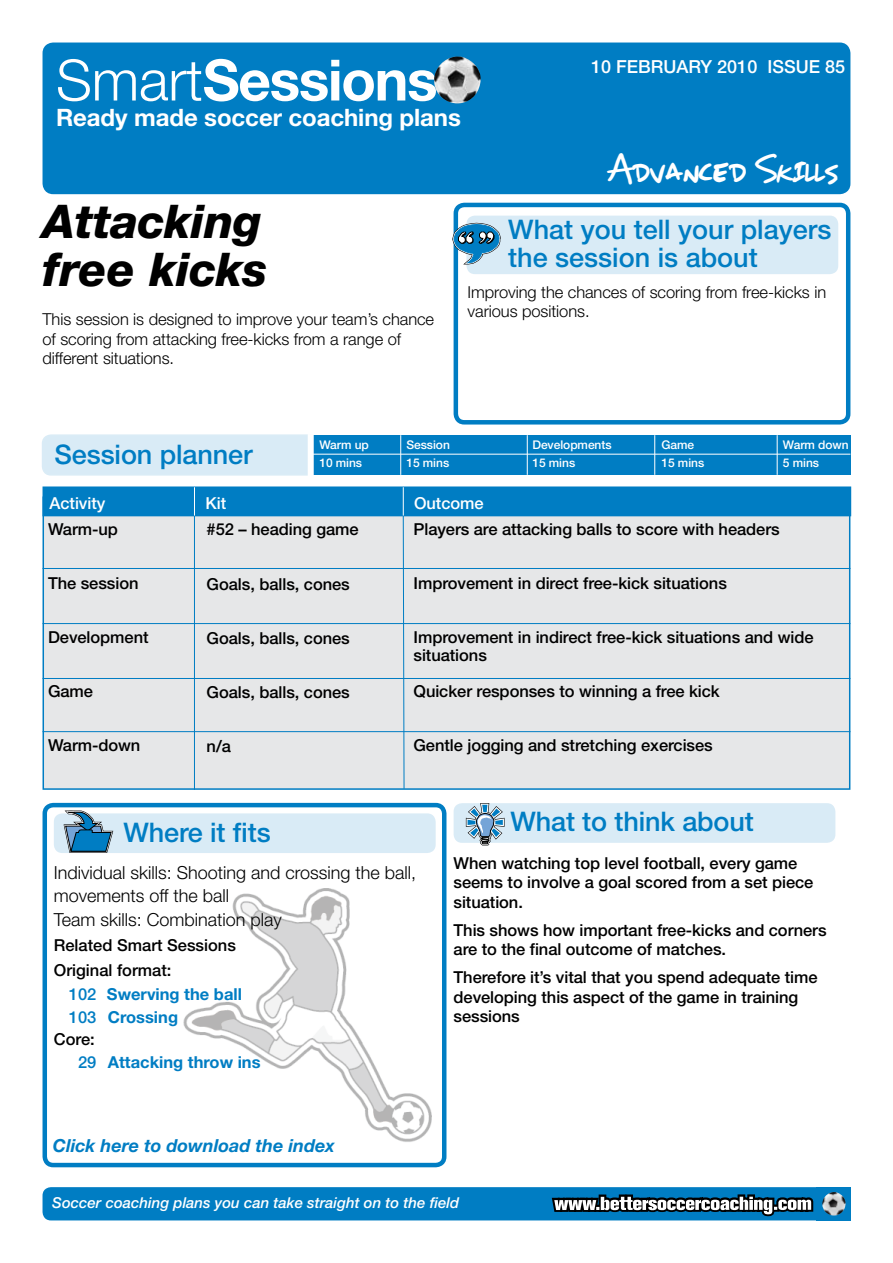
<style>
.page{position:relative;width:893px;height:1263px;background:#fff}
.page>*{position:absolute;margin:0;border:0;box-sizing:border-box;transform-origin:0 0}
.t1{font:700 57px "Helvetica Neue";letter-spacing:-.025em;color:#fff}
.t2{font:italic 800 46.5px/48px "Helvetica Neue";letter-spacing:-.005em;color:#000}
.t3{font:31.5px "mizike";color:#fff}
.t4{font:500 27px/28.5px "Helvetica Neue";color:#007dc3}
.t5{font:700 24px "Helvetica Neue";letter-spacing:-.005em;color:#fff}
.t6{font:300 18px/22.5px "Helvetica Neue";color:#000}
.t7{font:italic 700 18px "Helvetica Neue";color:#007dc3}
.t8{font:500 18px "Helvetica Neue";color:#fff}
.t9{font:500 16.5px/19.5px "Helvetica Neue";letter-spacing:-.005em;color:#000}
.t10{font:300 16.5px/19.5px "Helvetica Neue";letter-spacing:-.005em;color:#000}
.t11{font:700 16.5px "Helvetica Neue";color:#007dc3}
.t12{font:500 16.5px "Helvetica Neue";letter-spacing:-.005em;color:#fff}
.t13{font:italic 500 15px "Helvetica Neue";color:#fff}
.t14{font:500 12px "Helvetica Neue";letter-spacing:-.005em;color:#fff}
.s1{font-weight:300}
.s2{font-weight:500}
</style>
<div class="page">
<img style="left:183px;top:874px;width:264px;height:288px">
<div style="left:43px;top:803px;width:403px;height:364px;border:4px solid #007dc3;border-radius:9px"></div>
<div style="left:454px;top:203px;width:396px;height:221px;border:4px solid #007dc3;border-radius:9px"></div>
<div style="left:454px;top:803px;width:381px;height:40px;background:#d9ebf6;border-radius:9px"></div>
<div style="left:43px;top:496px;width:807px;height:294px;background:#e6e7e8;border:2px solid #007dc3"></div>
<div style="left:314px;top:435px;width:536px;height:40px;background:#007dc3"></div>
<div style="left:45px;top:45px;width:803px;height:147px;background:#007dc3;border-radius:9px"></div>
<div style="left:43px;top:43px;width:807px;height:151px;border:4px solid #007dc3;border-radius:9px"></div>
<div style="left:466px;top:216px;width:372px;height:58px;background:#d9ebf6;border-radius:9px"></div>
<div style="left:43px;top:435px;width:274px;height:40px;background:#d9ebf6;border-radius:9px"></div>
<div style="left:42px;top:434px;width:276px;height:42px;border:2px solid #007dc3;border-radius:9px"></div>
<div style="left:308px;top:434px;width:6px;height:45px;background:#fff"></div>
<hr style="left:312px;top:454px;width:538px;height:1px;background:#fff">
<hr style="left:654px;top:435px;width:1px;height:40px;background:#fff">
<hr style="left:777px;top:435px;width:1px;height:40px;background:#fff">
<hr style="left:194px;top:516px;width:1px;height:274px;background:#007dc3">
<hr style="left:43px;top:568px;width:807px;height:1px;background:#007dc3">
<hr style="left:43px;top:678px;width:807px;height:1px;background:#007dc3">
<hr style="left:43px;top:731px;width:807px;height:1px;background:#007dc3">
<hr style="left:527px;top:435px;width:1px;height:40px;background:#fff">
<hr style="left:400px;top:435px;width:1px;height:40px;background:#fff">
<hr style="left:43px;top:623px;width:807px;height:1px;background:#007dc3">
<div style="left:43px;top:486px;width:808px;height:30px;background:#007dc3;border:2px solid #007dc3"></div>
<svg style="left:194px;top:487px;width:1px;height:29px"></svg>
<svg style="left:402px;top:487px;width:3px;height:302px"></svg>
<div style="left:54px;top:813px;width:382px;height:40px;background:#d9ebf6;border-radius:9px"></div>
<div style="left:816px;top:1187px;width:34px;height:33px;background:#007dc3"></div>
<div style="left:43px;top:1187px;width:807px;height:33px;background:#007dc3;border-radius:9px"></div>
<svg style="left:552px;top:1194px;width:261px;height:22px"></svg>
<img style="left:434px;top:57px;width:47px;height:47px">
<img style="left:822px;top:1192px;width:24px;height:23px">
<svg style="left:452px;top:221px;width:49px;height:44px"></svg>
<svg style="left:62px;top:810px;width:53px;height:43px"></svg>
<svg style="left:465px;top:803px;width:40px;height:43px"></svg>
<h1 class="t1" style="left:56px;top:45px;width:383px"><span class="s1">Smart</span>Sessions</h1>
<h3 class="t5" style="left:56px;top:103px;width:406px">Ready made soccer coaching plans</h3>
<p class="t8" style="left:591px;top:56px;width:255px">10 FEBRUARY 2010 ISSUE 85</p>
<h3 class="t3" style="left:608px;top:152px;width:233px">Advanced Skills</h3>
<h2 class="t2" style="left:43px;top:197px;width:226px">Attacking free kicks</h2>
<p class="t10" style="left:43px;top:309px;width:393px">This session is designed to improve your team’s chance of scoring from attacking free-kicks from a range of different situations.</p>
<h3 class="t4" style="left:508px;top:214px;width:325px">What you tell your players the session is about</h3>
<p class="t10" style="left:468px;top:282px;width:360px">Improving the chances of scoring from free-kicks in various positions.</p>
<h3 class="t4" style="left:55px;top:440px;width:200px">Session planner</h3>
<p class="t14" style="left:319px;top:438px;width:51px">Warm up</p>
<p class="t14" style="left:406px;top:438px;width:45px">Session</p>
<p class="t14" style="left:532px;top:438px;width:81px">Developments</p>
<p class="t14" style="left:661px;top:438px;width:34px">Game</p>
<p class="t14" style="left:783px;top:438px;width:67px">Warm down</p>
<p class="t14" style="left:319px;top:456px;width:44px">10 mins</p>
<p class="t14" style="left:406px;top:456px;width:44px">15 mins</p>
<p class="t14" style="left:532px;top:456px;width:44px">15 mins</p>
<p class="t14" style="left:661px;top:456px;width:44px">15 mins</p>
<p class="t14" style="left:783px;top:456px;width:38px">5 mins</p>
<p class="t12" style="left:50px;top:493px;width:57px">Activity</p>
<p class="t12" style="left:206px;top:493px;width:22px">Kit</p>
<p class="t12" style="left:414px;top:493px;width:71px">Outcome</p>
<p class="t9" style="left:48px;top:519px;width:71px">Warm-up</p>
<p class="t9" style="left:48px;top:573px;width:92px">The session</p>
<p class="t9" style="left:48px;top:627px;width:102px">Development</p>
<p class="t9" style="left:48px;top:681px;width:47px">Game</p>
<p class="t9" style="left:48px;top:735px;width:94px">Warm-down</p>
<p class="t9" style="left:207px;top:520px;width:154px">#52 – heading game</p>
<p class="t9" style="left:207px;top:574px;width:145px">Goals, balls, cones</p>
<p class="t9" style="left:207px;top:628px;width:145px">Goals, balls, cones</p>
<p class="t9" style="left:207px;top:682px;width:145px">Goals, balls, cones</p>
<p class="t9" style="left:207px;top:736px;width:26px">n/a</p>
<h3 class="t4" style="left:123px;top:817px;width:149px">Where it fits</h3>
<p class="t9" style="left:413px;top:519px;width:368px">Players are attacking balls to score with headers</p>
<p class="t9" style="left:413px;top:573px;width:315px">Improvement in direct free-kick situations</p>
<p class="t9" style="left:413px;top:628px;width:402px;line-height:18px">Improvement in indirect free-kick situations and wide situations</p>
<p class="t9" style="left:413px;top:681px;width:308px">Quicker responses to winning a free kick</p>
<p class="t9" style="left:413px;top:735px;width:301px">Gentle jogging and stretching exercises</p>
<h3 class="t4" style="left:510px;top:807px;width:245px">What to think about</h3>
<p class="t6" style="left:54px;top:861px;width:364px">Individual skills: Shooting and crossing the ball, movements off the ball</p>
<p class="t6" style="left:54px;top:908px;width:230px">Team skills: Combination play</p>
<p class="t9" style="left:54px;top:932px;width:184px;line-height:24.6px">Related Smart Sessions<br>Original format:</p>
<p class="t11" style="left:69px;top:984px;width:175px"><span class="s2">102</span> Swerving the ball</p>
<p class="t11" style="left:69px;top:1006px;width:111px"><span class="s2">103</span> Crossing</p>
<p class="t9" style="left:54px;top:1029px;width:42px">Core:</p>
<p class="t11" style="left:78px;top:1051px;width:184px"><span class="s2">29</span> Attacking throw ins</p>
<p class="t7" style="left:53px;top:1135px;width:284px">Click here to download the index</p>
<p class="t9" style="left:454px;top:853px;width:361px">When watching top level football, every game seems to involve a goal scored from a set piece situation.</p>
<p class="t9" style="left:454px;top:920px;width:374px">This shows how important free-kicks and corners are to the final outcome of matches.</p>
<p class="t9" style="left:454px;top:968px;width:365px">Therefore it’s vital that you spend adequate time developing this aspect of the game in training sessions</p>
<p class="t13" style="left:52px;top:1194px;width:408px">Soccer coaching plans you can take straight on to the field</p>
</div>
